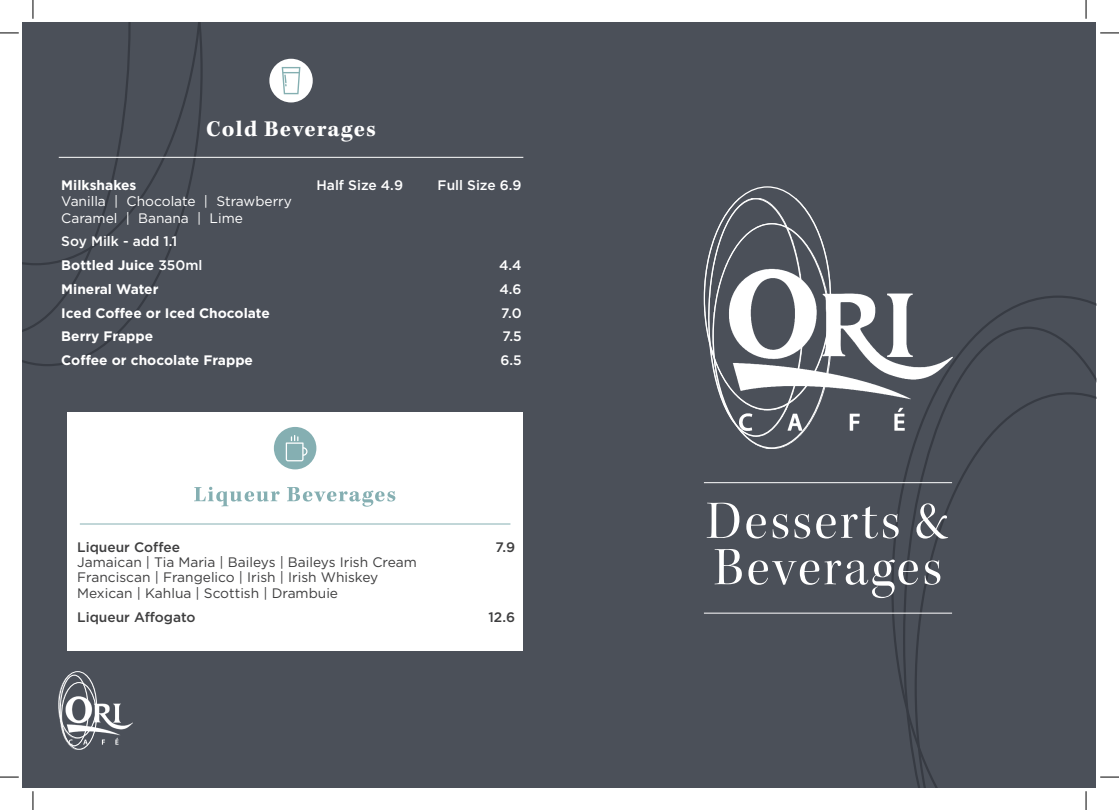
<style>
.page{position:relative;width:1119px;height:810px;background:#fff}
.page>*{position:absolute;margin:0;border:0;box-sizing:border-box;transform-origin:0 0}
.t1{font:54.5px/46.2px "Kepler Std Disp";letter-spacing:.055em;color:#fff}
.t2{font:700 23.12px "Kepler Std";letter-spacing:.055em;color:#fff}
.t3{font:13.75px "Gotham";color:#3e3e3f}
.t4{font:700 13.75px "Gotham";color:#fff}
.t5{font:500 13.75px "Gotham";color:#fff}
.t6{font:13.75px "Gotham";color:#fff}
.t7{font:500 13.75px "Gotham";color:#3e3e3f}
.s1{font-weight:500}
</style>
<div class="page">
<div style="left:23px;top:22px;width:1073px;height:766px;background:#4b5059"></div>
<svg style="left:22px;top:22px;width:181px;height:344px"></svg>
<svg style="left:891px;top:296px;width:205px;height:394px"></svg>
<svg style="left:902px;top:327px;width:194px;height:461px"></svg>
<hr style="left:703px;top:482px;width:248px;height:1px;background:#fff">
<hr style="left:703px;top:613px;width:248px;height:1px;background:#fff">
<img style="left:705px;top:198px;width:246px;height:250px">
<img style="left:59px;top:675px;width:74px;height:74px">
<div style="left:59px;top:671px;width:38px;height:67px;border:1px solid #fff;border-radius:50%"></div>
<div style="left:61px;top:682px;width:36px;height:67px;border:1px solid #fff;border-radius:50%"></div>
<div style="left:60px;top:675px;width:28px;height:71px;border:1px solid #fff;border-radius:50%"></div>
<hr style="left:59px;top:157px;width:464px;height:1px;background:#fff">
<div style="left:269px;top:59px;width:44px;height:43px;background:#fff;border-radius:50%"></div>
<svg style="left:281px;top:67px;width:19px;height:27px"></svg>
<div style="left:67px;top:412px;width:455px;height:238px;background:#fff"></div>
<svg style="left:194px;top:487px;width:85px;height:19px"></svg>
<svg style="left:287px;top:487px;width:108px;height:20px"></svg>
<div style="left:274px;top:427px;width:42px;height:42px;background:#85afb2;border-radius:50%"></div>
<svg style="left:286px;top:435px;width:21px;height:26px"></svg>
<hr style="left:80px;top:524px;width:430px;height:1px;background:#85afb2">
<svg style="left:1100px;top:32px;width:18px;height:2px"></svg>
<svg style="left:0;top:776px;width:19px;height:2px"></svg>
<svg style="left:1100px;top:776px;width:18px;height:2px"></svg>
<svg style="left:0;top:0;width:131px;height:335px"></svg>
<svg style="left:32px;top:791px;width:2px;height:19px"></svg>
<svg style="left:1085px;top:0;width:1px;height:19px"></svg>
<svg style="left:1085px;top:791px;width:1px;height:19px"></svg>
<p class="t2" style="left:206px;top:116px;width:171px">Cold Beverages</p>
<p class="t4" style="left:61px;top:177px;width:77px">Milkshakes</p>
<p class="t5" style="left:316px;top:177px;width:88px">Half Size 4.9</p>
<p class="t5" style="left:437px;top:177px;width:85px">Full Size 6.9</p>
<p class="t6" style="left:61px;top:194px;width:232px">Vanilla | Chocolate | Strawberry</p>
<p class="t6" style="left:61px;top:210px;width:183px">Caramel | Banana | Lime</p>
<p class="t5" style="left:61px;top:234px;width:117px">Soy Milk - add 1.1</p>
<p class="t4" style="left:61px;top:257px;width:143px">Bottled Juice <span class="s1">350ml</span></p>
<p class="t5" style="left:499px;top:258px;width:24px">4.4</p>
<p class="t4" style="left:61px;top:281px;width:99px">Mineral Water</p>
<p class="t5" style="left:499px;top:281px;width:24px">4.6</p>
<p class="t4" style="left:61px;top:305px;width:210px">Iced Coffee or Iced Chocolate</p>
<p class="t5" style="left:501px;top:305px;width:22px">7.0</p>
<p class="t4" style="left:61px;top:329px;width:93px">Berry Frappe</p>
<p class="t5" style="left:502px;top:329px;width:21px">7.5</p>
<p class="t4" style="left:61px;top:352px;width:193px">Coffee or chocolate Frappe</p>
<p class="t5" style="left:500px;top:353px;width:23px">6.5</p>
<p class="t7" style="left:77px;top:539px;width:104px">Liqueur Coffee</p>
<p class="t7" style="left:495px;top:539px;width:21px">7.9</p>
<p class="t3" style="left:77px;top:555px;width:341px">Jamaican | Tia Maria | Baileys | Baileys Irish Cream</p>
<p class="t3" style="left:77px;top:570px;width:302px">Franciscan | Frangelico | Irish | Irish Whiskey</p>
<p class="t3" style="left:77px;top:585px;width:262px">Mexican | Kahlua | Scottish | Drambuie</p>
<p class="t7" style="left:77px;top:609px;width:120px">Liqueur Affogato</p>
<p class="t7" style="left:488px;top:609px;width:28px">12.6</p>
<p class="t1" style="left:706px;top:499px;width:245px">Desserts &amp;<br>Beverages</p>
</div>
